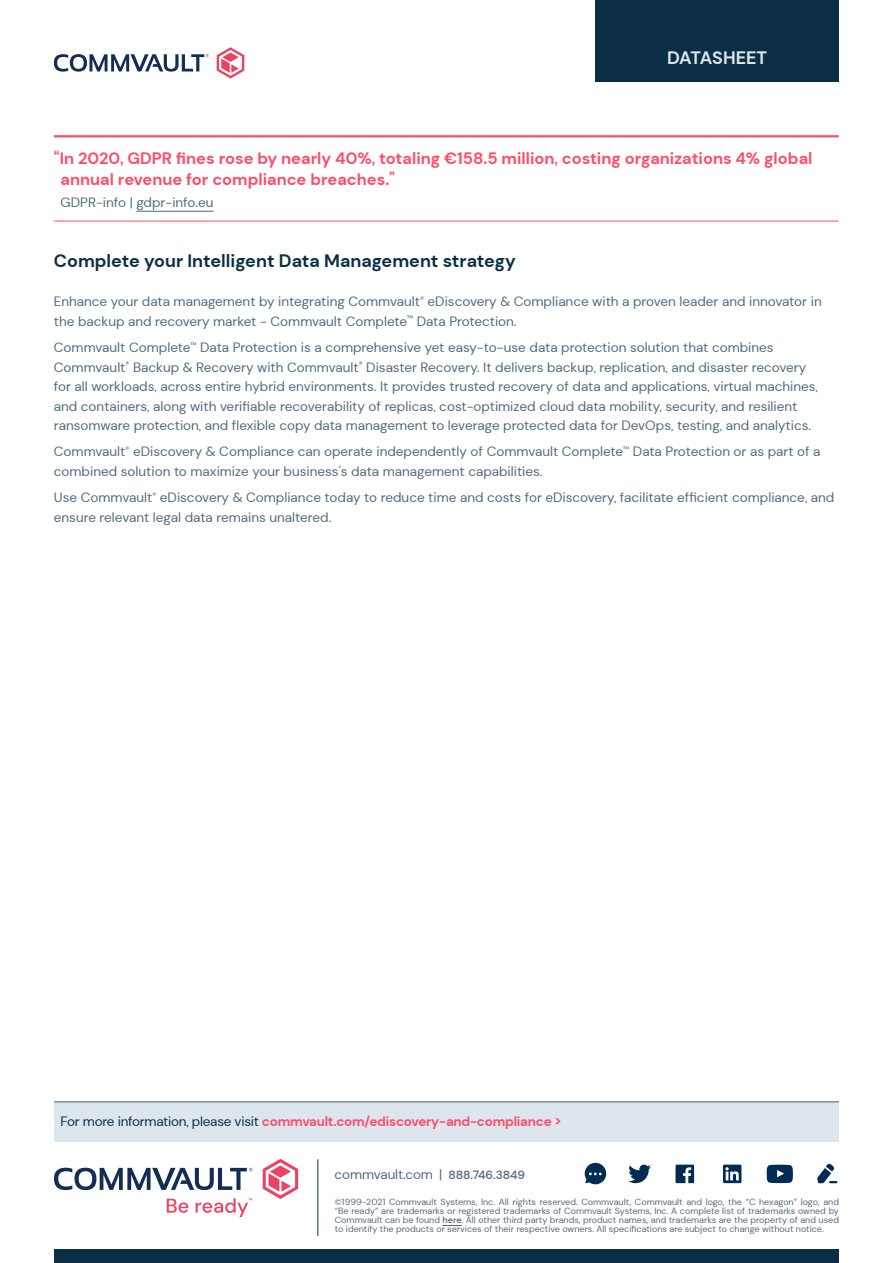
<style>
.page{position:relative;width:893px;height:1263px;background:#fff}
.page>*{position:absolute;margin:0;border:0;box-sizing:border-box;transform-origin:0 0}
.t1{font:700 18px "DM Sans";color:#0b2e44}
.t2{font:700 18px "DM Sans";color:#dde5ed}
.t3{font:700 16.5px/21px "DM Sans";color:#ff4a6a}
.t4{font:13.5px/19.5px "DM Sans";color:#4f697b}
.t5{font:700 13.5px "DM Sans";letter-spacing:-.02em;color:#ff4a6a}
.t6{font:9px/9px "DM Sans";color:#4f697b;text-align:justify}
.s1{font-weight:400;color:#0b2e44}
.s2{font-weight:500;font-size:12px}
.s3{font-weight:500}
</style>
<div class="page">
<div style="left:595px;top:0;width:244px;height:81px;background:#0b2e44"></div>
<svg style="left:54px;top:54px;width:155px;height:18px"></svg>
<svg style="left:217px;top:47px;width:27px;height:32px"></svg>
<hr style="left:54px;top:135px;width:785px;height:2px;background:#ff4a6a">
<hr style="left:54px;top:221px;width:785px;height:1px;background:#ff4a6a">
<hr style="left:136px;top:211px;width:78px;height:1px;background:#4f697b">
<div style="left:54px;top:1101px;width:785px;height:41px;background:#dde5ed"></div>
<hr style="left:54px;top:1101px;width:785px;height:1px;background:#4f697b">
<div style="left:54px;top:1250px;width:785px;height:13px;background:#0b2e44"></div>
<svg style="left:54px;top:1168px;width:198px;height:22px"></svg>
<svg style="left:263px;top:1159px;width:35px;height:40px"></svg>
<svg style="left:167px;top:1199px;width:21px;height:14px"></svg>
<svg style="left:196px;top:1198px;width:56px;height:19px"></svg>
<hr style="left:317px;top:1159px;width:1px;height:77px;background:#0b2e44">
<svg style="left:443px;top:1225px;width:19px;height:1px"></svg>
<svg style="left:628px;top:1164px;width:23px;height:19px"></svg>
<svg style="left:675px;top:1164px;width:19px;height:19px"></svg>
<svg style="left:767px;top:1165px;width:26px;height:18px"></svg>
<svg style="left:723px;top:1164px;width:18px;height:19px"></svg>
<svg style="left:817px;top:1163px;width:20px;height:20px"></svg>
<svg style="left:585px;top:1163px;width:21px;height:21px"></svg>
<h1 class="t2" style="left:667px;top:46px;width:102px">DATASHEET</h1>
<p class="t3" style="left:61px;top:148px;width:753px;text-indent:-7px">“In 2020, GDPR fines rose by nearly 40%, totaling €158.5 million, costing organizations 4% global annual revenue for compliance breaches.”</p>
<p class="t4" style="left:61px;top:193px;width:154px">GDPR-info | gdpr-info.eu</p>
<h1 class="t1" style="left:54px;top:249px;width:463px">Complete your Intelligent Data Management strategy</h1>
<p class="t4" style="left:54px;top:292px;width:769px">Enhance your data management by integrating Commvault<sup>®</sup> eDiscovery &amp; Compliance with a proven leader and innovator in the backup and recovery market - Commvault Complete<sup>™</sup> Data Protection.</p>
<p class="t4" style="left:54px;top:338px;width:766px">Commvault Complete<sup>™</sup> Data Protection is a comprehensive yet easy-to-use data protection solution that combines Commvault<sup>®</sup> Backup &amp; Recovery with Commvault<sup>®</sup> Disaster Recovery. It delivers backup, replication, and disaster recovery for all workloads, across entire hybrid environments. It provides trusted recovery of data and applications, virtual machines, and containers, along with verifiable recoverability of replicas, cost-optimized cloud data mobility, security, and resilient ransomware protection, and flexible copy data management to leverage protected data for DevOps, testing, and analytics.</p>
<p class="t4" style="left:54px;top:442px;width:768px">Commvault<sup>®</sup> eDiscovery &amp; Compliance can operate independently of Commvault Complete<sup>™</sup> Data Protection or as part of a combined solution to maximize your business’s data management capabilities.</p>
<p class="t4" style="left:54px;top:488px;width:782px">Use Commvault<sup>®</sup> eDiscovery &amp; Compliance today to reduce time and costs for eDiscovery, facilitate efficient compliance, and ensure relevant legal data remains unaltered.</p>
<p class="t5" style="left:61px;top:1113px;width:502px"><span class="s1">For more information, please visit</span> commvault.com/ediscovery-and-compliance &gt;</p>
<p class="t4" style="left:335px;top:1164px;width:192px">commvault.com | <span class="s2">888.746.3849</span></p>
<p class="t6" style="left:335px;top:1197px;width:506px">©1999-2021 Commvault Systems, Inc. All rights reserved. Commvault, Commvault and logo, the “C hexagon” logo, and “Be ready” are trademarks or registered trademarks of Commvault Systems, Inc. A complete list of trademarks owned by Commvault can be found <span class="s3">here</span>. All other third party brands, product names, and trademarks are the property of and used to identify the products or services of their respective owners. All specifications are subject to change without notice.</p>
</div>
